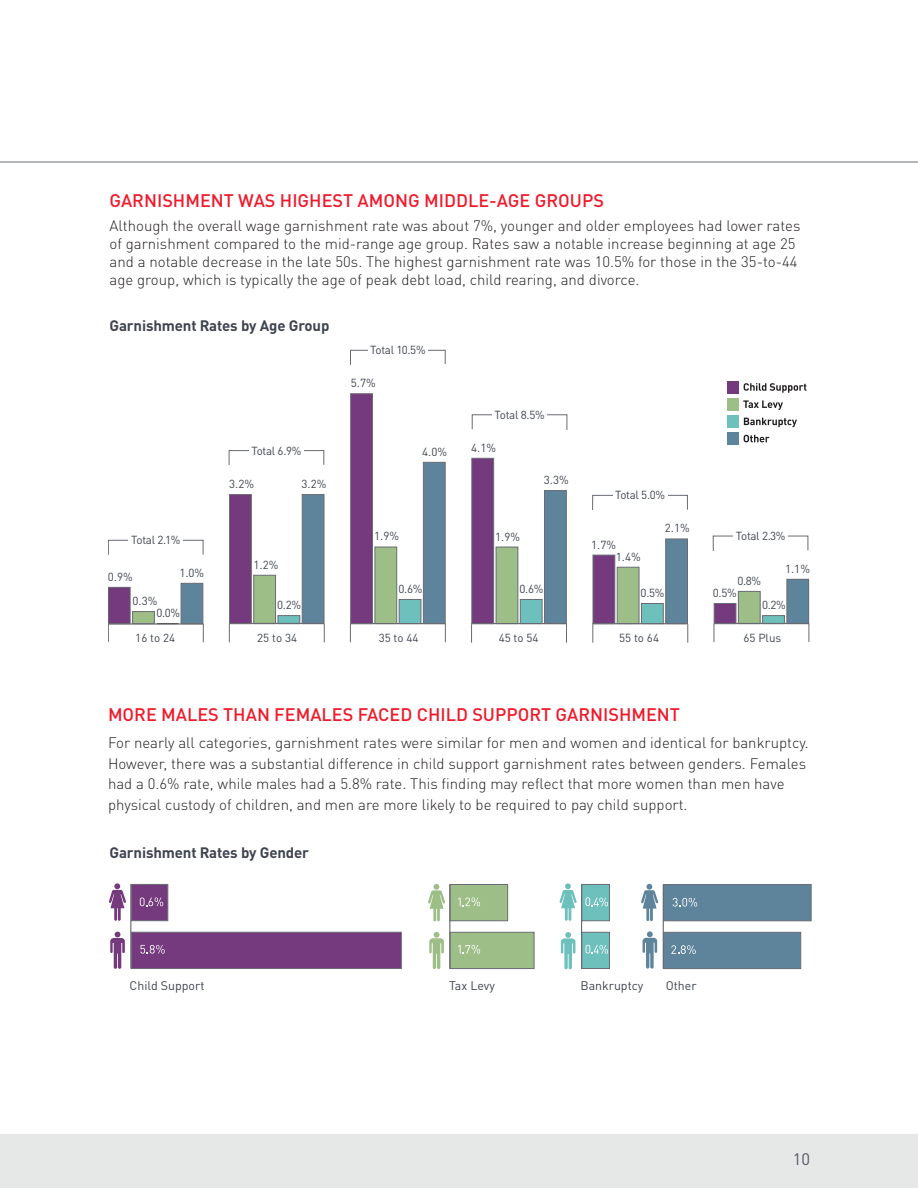
<style>
.page{position:relative;width:918px;height:1188px;background:#fff}
.page>*{position:absolute;margin:0;border:0;box-sizing:border-box;transform-origin:0 0}
.t1{font:500 18px "DIN";color:#ee1b2c}
.t2{font:16.5px "DINOT";color:#525863}
.t3{font:300 15px/20.7px "DINOT";color:#231f20}
.t4{font:700 15px "DINOT";letter-spacing:-.01em;color:#3e444f}
.t5{font:12.3px "DINOT";color:#3e444f}
.t6{font:11.55px/24.2px "DINOT";letter-spacing:-.025em;color:#3e444f}
</style>
<div class="page">
<hr style="left:0;top:161px;width:918px;height:2px;background:#7a7e87">
<div style="left:0;top:1134px;width:918px;height:54px;background:#e6e8e8"></div>
<div style="left:131px;top:884px;width:37px;height:37px;background:#75397d;border:1px solid #696b73"></div>
<div style="left:131px;top:932px;width:271px;height:37px;background:#75397d;border:1px solid #696b73"></div>
<svg style="left:140px;top:897px;width:23px;height:9px"></svg>
<svg style="left:110px;top:932px;width:15px;height:37px"></svg>
<div style="left:450px;top:932px;width:84px;height:37px;background:#9ebe88;border:1px solid #696b73"></div>
<div style="left:450px;top:884px;width:58px;height:37px;background:#9ebe88;border:1px solid #696b73"></div>
<div style="left:581px;top:932px;width:29px;height:37px;background:#6ec0bd;border:1px solid #696b73"></div>
<div style="left:581px;top:884px;width:29px;height:37px;background:#6ec0bd;border:1px solid #696b73"></div>
<div style="left:663px;top:932px;width:138px;height:37px;background:#5e849c;border:1px solid #696b73"></div>
<div style="left:663px;top:884px;width:148px;height:37px;background:#5e849c;border:1px solid #696b73"></div>
<svg style="left:109px;top:883px;width:17px;height:38px"></svg>
<hr style="left:130px;top:884px;width:1px;height:85px;background:#696b73">
<hr style="left:449px;top:884px;width:1px;height:85px;background:#696b73">
<hr style="left:581px;top:884px;width:1px;height:85px;background:#696b73">
<hr style="left:663px;top:885px;width:1px;height:84px;background:#696b73">
<svg style="left:140px;top:945px;width:25px;height:9px"></svg>
<svg style="left:458px;top:897px;width:22px;height:9px"></svg>
<svg style="left:458px;top:945px;width:22px;height:9px"></svg>
<svg style="left:585px;top:897px;width:23px;height:9px"></svg>
<svg style="left:586px;top:945px;width:22px;height:9px"></svg>
<svg style="left:673px;top:898px;width:24px;height:9px"></svg>
<svg style="left:671px;top:945px;width:25px;height:9px"></svg>
<svg style="left:429px;top:932px;width:15px;height:37px"></svg>
<svg style="left:428px;top:884px;width:17px;height:37px"></svg>
<svg style="left:561px;top:932px;width:15px;height:37px"></svg>
<svg style="left:559px;top:883px;width:18px;height:38px"></svg>
<svg style="left:643px;top:931px;width:14px;height:38px"></svg>
<svg style="left:641px;top:884px;width:17px;height:37px"></svg>
<div style="left:727px;top:381px;width:12px;height:12px;background:#75397d"></div>
<div style="left:727px;top:398px;width:12px;height:12px;background:#9ebe88"></div>
<div style="left:727px;top:415px;width:12px;height:12px;background:#6ec0bd"></div>
<div style="left:727px;top:432px;width:12px;height:12px;background:#5e849c"></div>
<svg style="left:744px;top:383px;width:63px;height:10px"></svg>
<svg style="left:743px;top:400px;width:40px;height:10px"></svg>
<svg style="left:744px;top:418px;width:53px;height:9px"></svg>
<svg style="left:744px;top:435px;width:26px;height:7px"></svg>
<div style="left:229px;top:494px;width:23px;height:130px;background:#75397d;border:1px solid #696b73"></div>
<div style="left:350px;top:393px;width:23px;height:231px;background:#75397d;border:1px solid #696b73"></div>
<div style="left:472px;top:458px;width:22px;height:166px;background:#75397d;border:1px solid #696b73"></div>
<div style="left:302px;top:494px;width:22px;height:130px;background:#5e849c;border:1px solid #696b73"></div>
<div style="left:423px;top:462px;width:23px;height:162px;background:#5e849c;border:1px solid #696b73"></div>
<div style="left:544px;top:490px;width:23px;height:134px;background:#5e849c;border:1px solid #696b73"></div>
<svg style="left:665px;top:539px;width:23px;height:1px"></svg>
<svg style="left:108px;top:540px;width:701px;height:103px"></svg>
<hr style="left:129px;top:539px;width:54px;height:3px;background:#fff">
<div style="left:229px;top:450px;width:95px;height:15px;border:1px solid #696b73"></div>
<hr style="left:250px;top:449px;width:54px;height:3px;background:#fff">
<svg style="left:350px;top:350px;width:96px;height:84px"></svg>
<hr style="left:368px;top:349px;width:60px;height:3px;background:#fff">
<svg style="left:472px;top:414px;width:95px;height:48px"></svg>
<hr style="left:493px;top:414px;width:54px;height:3px;background:#fff">
<svg style="left:592px;top:495px;width:96px;height:15px"></svg>
<hr style="left:613px;top:494px;width:54px;height:3px;background:#fff">
<svg style="left:713px;top:536px;width:95px;height:39px"></svg>
<hr style="left:734px;top:535px;width:54px;height:3px;background:#fff">
<div style="left:381px;top:365px;width:67px;height:72px;background:#fff"></div>
<div style="left:507px;top:430px;width:68px;height:36px;background:#fff"></div>
<div style="left:708px;top:551px;width:12px;height:27px;background:#fff"></div>
<p class="t1" style="left:110px;top:189px;width:262px">GARNISHM ENT WAS HIGHEST AMO</p>
<p class="t1" style="left:395px;top:189px;width:61px">NG MIDDL</p>
<p class="t1" style="left:478px;top:189px;width:92px">E-AG E GROUPS</p>
<p class="t3" style="left:110px;top:217px;width:693px;line-height:18px">Although the overall wage garnishment rate was about 7%, younger and older employees had lower rates of garnishment compared to the mid-range age group. Rates saw a notable increase beginning at age 25 and a notable decrease in the late 50s. The highest garnishment rate was 10.5% for those in the 35-to-44 age group, which is typically the age of peak debt load, child rearing, and divorce.</p>
<p class="t4" style="left:110px;top:315px;width:221px">Garnishment Rates by Age Group</p>
<p class="t6" style="left:370px;top:338px;width:57px">Total 10.5%</p>
<p class="t6" style="left:351px;top:371px;width:26px">5.7%</p>
<p class="t6" style="left:495px;top:402px;width:52px">Total 8.5%</p>
<p class="t6" style="left:251px;top:438px;width:52px">Total 6.9%</p>
<p class="t6" style="left:422px;top:440px;width:26px">4.0%</p>
<p class="t6" style="left:471px;top:435px;width:26px">4.1%</p>
<p class="t6" style="left:229px;top:471px;width:26px">3.2%</p>
<p class="t6" style="left:302px;top:471px;width:26px">3.2%</p>
<p class="t6" style="left:544px;top:468px;width:26px">3.3%</p>
<p class="t6" style="left:615px;top:483px;width:52px">Total 5.0%</p>
<p class="t6" style="left:131px;top:528px;width:51px">Total 2.1%</p>
<p class="t6" style="left:133px;top:564px;width:26px;text-indent:-25px">0.9%<br>0.3%</p>
<p class="t6" style="left:179px;top:561px;width:26px">1.0%</p>
<p class="t6" style="left:156px;top:601px;width:25px">0.0%</p>
<p class="t6" style="left:254px;top:553px;width:26px">1.2%</p>
<p class="t6" style="left:277px;top:593px;width:25px">0.2%</p>
<p class="t6" style="left:374px;top:524px;width:26px">1.9%</p>
<p class="t6" style="left:399px;top:577px;width:25px">0.6%</p>
<p class="t6" style="left:495px;top:524px;width:26px">1.9%</p>
<p class="t6" style="left:520px;top:577px;width:25px">0.6%</p>
<p class="t6" style="left:616px;top:538px;width:26px;line-height:12.3px;text-indent:-25px">1.7%<br>1.4%</p>
<p class="t6" style="left:665px;top:516px;width:26px">2.1%</p>
<p class="t6" style="left:641px;top:580px;width:25px">0.5%</p>
<p class="t6" style="left:736px;top:524px;width:51px">Total 2.3%</p>
<p class="t6" style="left:737px;top:568px;width:25px">0.8%</p>
<p class="t6" style="left:713px;top:581px;width:25px">0.5%</p>
<p class="t6" style="left:785px;top:556px;width:26px">1.1%</p>
<p class="t6" style="left:762px;top:593px;width:25px">0.2%</p>
<p class="t6" style="left:135px;top:626px;width:41px">16 to 24</p>
<p class="t6" style="left:257px;top:626px;width:41px">25 to 34</p>
<p class="t6" style="left:379px;top:626px;width:41px">35 to 44</p>
<p class="t6" style="left:499px;top:626px;width:41px">45 to 54</p>
<p class="t6" style="left:619px;top:626px;width:41px">55 to 64</p>
<p class="t6" style="left:743px;top:626px;width:39px">65 Plus</p>
<p class="t1" style="left:108px;top:703px;width:377px">MORE MALES THAN FEMALES FACED CHILD SUPPO</p>
<p class="t1" style="left:529px;top:703px;width:148px">RT GARNISHM ENT</p>
<p class="t3" style="left:108px;top:732px;width:702px">For nearly all categories, garnishment rates were similar for men and women and identical for bankruptcy.<br>However, there was a substantial difference in child support garnishment rates between genders. Females had a 0.6% rate, while males had a 5.8% rate. This finding may reflect that more women than men have physical custody of children, and men are more likely to be required to pay child support.</p>
<p class="t4" style="left:110px;top:843px;width:201px">Garnishment Rates by Gender</p>
<p class="t5" style="left:130px;top:978px;width:76px">Child Support</p>
<p class="t5" style="left:449px;top:978px;width:47px">Tax Levy</p>
<p class="t5" style="left:580px;top:978px;width:64px">Bankruptcy</p>
<p class="t5" style="left:666px;top:978px;width:32px">Other</p>
<p class="t2" style="left:793px;top:1149px;width:19px">10</p>
</div>
